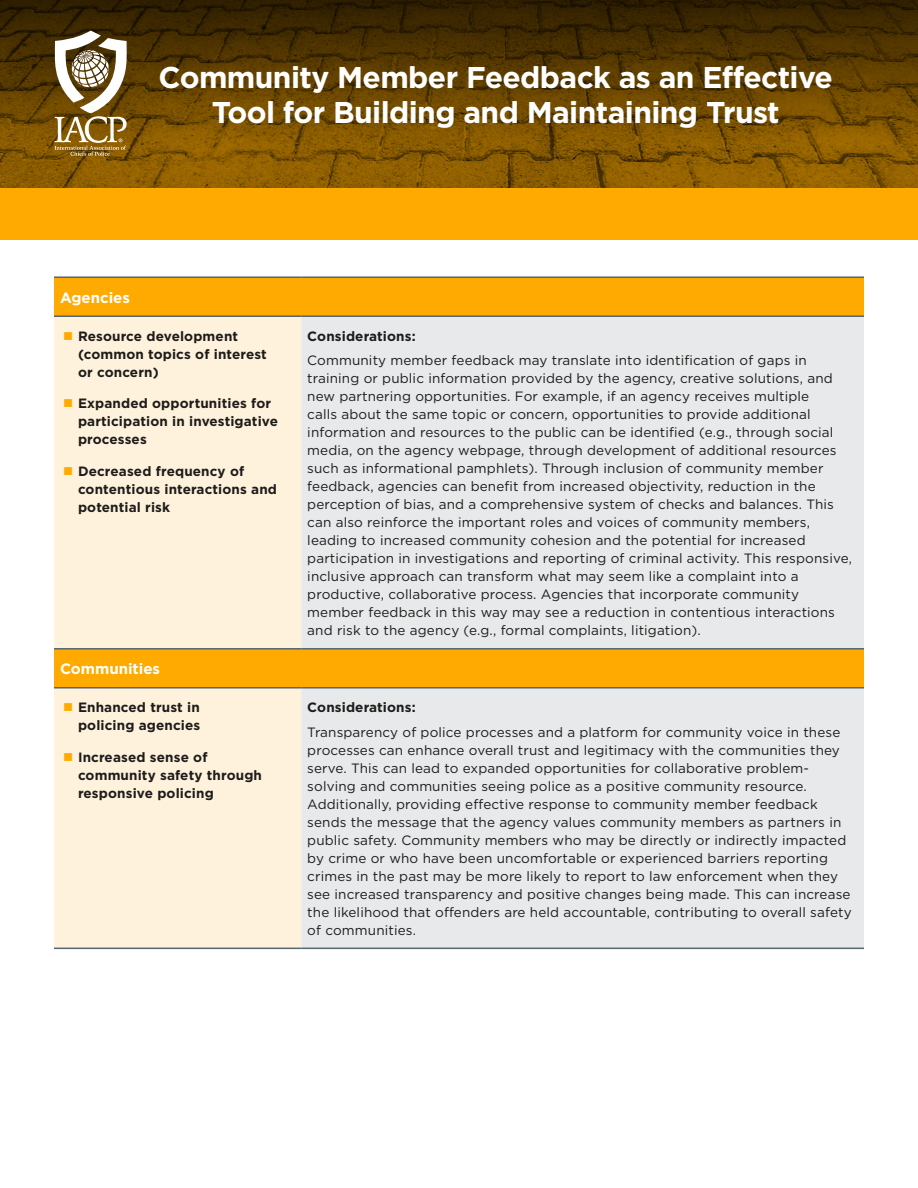
<style>
.page{position:relative;width:918px;height:1188px;background:#fff}
.page>*{position:absolute;margin:0;border:0;box-sizing:border-box;transform-origin:0 0}
.t1{font:700 30px/34.5px "Gotham";letter-spacing:-.02em;color:#fff;text-align:center}
.Subhead{font:700 15px "Gotham";color:#fff}
.Body{font:13.5px/18px "Gotham";letter-spacing:.01em;color:#1d1c1a}
.Body-2{font:700 13.5px/18px "Gotham";letter-spacing:.01em;color:#1d1c1a}
.s1{color:#fa0}
</style>
<div class="page">
<div style="left:0;top:187px;width:918px;height:51px;background:#fa0"></div>
<img style="left:0;top:143px;width:918px;height:44px">
<svg style="left:0;top:0;width:918px;height:143px;background:#573a00"></svg>
<svg style="left:54px;top:31px;width:73px;height:125px"></svg>
<div style="left:54px;top:278px;width:810px;height:37px;background:#fa0"></div>
<div style="left:54px;top:317px;width:247px;height:631px;background:#fff2dd"></div>
<div style="left:301px;top:317px;width:563px;height:631px;background:#e7e9ea"></div>
<hr style="left:54px;top:276px;width:247px;height:2px;background:#556671">
<hr style="left:301px;top:276px;width:563px;height:2px;background:#556671">
<hr style="left:54px;top:315px;width:247px;height:2px;background:#556671">
<hr style="left:301px;top:315px;width:563px;height:2px;background:#556671">
<hr style="left:54px;top:648px;width:247px;height:2px;background:#556671">
<hr style="left:301px;top:648px;width:563px;height:2px;background:#556671">
<hr style="left:54px;top:687px;width:247px;height:2px;background:#556671">
<hr style="left:301px;top:687px;width:563px;height:2px;background:#556671">
<hr style="left:54px;top:948px;width:247px;height:1px;background:#556671">
<hr style="left:301px;top:948px;width:563px;height:1px;background:#556671">
<h1 class="t1" style="left:158px;top:60px;width:676px">Community Member Feedback as an Effective<br>Tool for Building and Maintaining Trust</h1>
<p class="Subhead" style="left:60px;top:288px;width:71px">Agencies</p>
<p class="Body-2" style="left:78px;top:327px;width:190px;text-indent:-15px"><span class="s1">■</span> Resource development (common topics of interest or concern)</p>
<p class="Body-2" style="left:78px;top:394px;width:201px;text-indent:-15px"><span class="s1">■</span> Expanded opportunities for participation in investigative processes</p>
<p class="Body-2" style="left:78px;top:462px;width:201px;text-indent:-15px"><span class="s1">■</span> Decreased frequency of contentious interactions and potential risk</p>
<p class="Subhead" style="left:60px;top:660px;width:102px">Communities</p>
<p class="Body-2" style="left:63px;top:698px;width:139px;text-align:right"><span class="s1">■</span> Enhanced trust in policing agencies</p>
<p class="Body-2" style="left:78px;top:748px;width:186px;text-indent:-15px"><span class="s1">■</span> Increased sense of community safety through responsive policing</p>
<p class="Body-2" style="left:307px;top:327px;width:110px">Considerations:</p>
<p class="Body" style="left:307px;top:351px;width:546px">Community member feedback may translate into identification of gaps in training or public information provided by the agency, creative solutions, and new partnering opportunities. For example, if an agency receives multiple<br>calls about the same topic or concern, opportunities to provide additional information and resources to the public can be identified (e.g., through social media, on the agency webpage, through development of additional resources such as informational pamphlets). Through inclusion of community member feedback, agencies can benefit from increased objectivity, reduction in the perception of bias, and a comprehensive system of checks and balances. This can also reinforce the important roles and voices of community members, leading to increased community cohesion and the potential for increased participation in investigations and reporting of criminal activity. This responsive, inclusive approach can transform what may seem like a complaint into a productive, collaborative process. Agencies that incorporate community member feedback in this way may see a reduction in contentious interactions and risk to the agency (e.g., formal complaints, litigation).</p>
<p class="Body-2" style="left:307px;top:698px;width:110px">Considerations:</p>
<p class="Body" style="left:307px;top:723px;width:546px">Transparency of police processes and a platform for community voice in these processes can enhance overall trust and legitimacy with the communities they serve. This can lead to expanded opportunities for collaborative problem&shy;solving and communities seeing police as a positive community resource.<br>Additionally, providing effective response to community member feedback sends the message that the agency values community members as partners in public safety. Community members who may be directly or indirectly impacted by crime or who have been uncomfortable or experienced barriers reporting crimes in the past may be more likely to report to law enforcement when they see increased transparency and positive changes being made. This can increase the likelihood that offenders are held accountable, contributing to overall safety of communities.</p>
</div>
